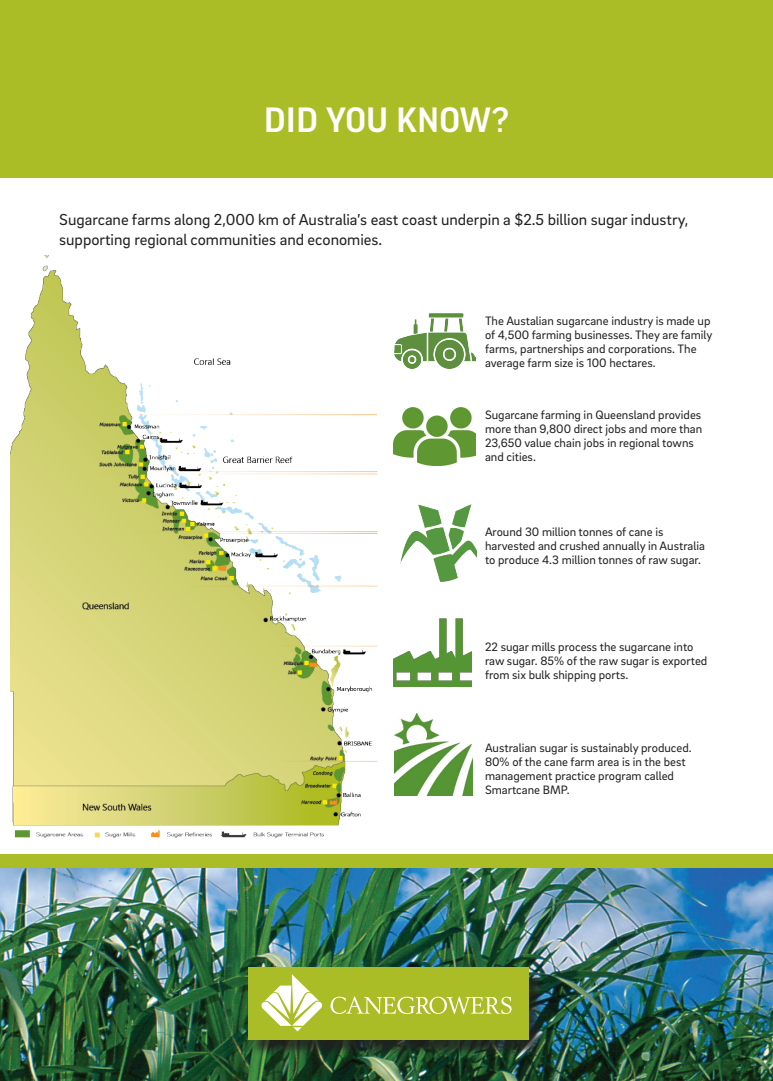
<style>
.page{position:relative;width:773px;height:1081px;background:#fff}
.page>*{position:absolute;margin:0;border:0;box-sizing:border-box;transform-origin:0 0}
.t1{font:500 37.5px "Good Headline Pro";letter-spacing:.01em;color:#fff}
.t2{font:16.25px/19.5px "Brix Sans";color:#231f20}
.t3{font:12.5px/13.8px "Brix Sans";color:#231f20}
</style>
<div class="page">
<div style="left:0;top:854px;width:772px;height:227px;background:#aabd26"></div>
<img style="left:0;top:868px;width:772px;height:213px">
<div style="left:250px;top:969px;width:294px;height:87px;background:#231f20;opacity:.75"></div>
<div style="left:248px;top:967px;width:280px;height:73px;background:#aabd26"></div>
<svg style="left:261px;top:974px;width:61px;height:57px"></svg>
<svg style="left:330px;top:996px;width:181px;height:18px"></svg>
<div style="left:0;top:0;width:772px;height:178px;background:#aabd26"></div>
<img style="left:394px;top:313px;width:81px;height:55px">
<img style="left:394px;top:618px;width:77px;height:68px">
<img style="left:400px;top:505px;width:76px;height:76px">
<img style="left:394px;top:713px;width:78px;height:82px">
<img style="left:394px;top:407px;width:81px;height:58px">
<img style="left:10px;top:256px;width:366px;height:582px">
<p class="t1" style="left:264px;top:102px;width:246px">DID YOU KNOW?</p>
<p class="t2" style="left:59px;top:209px;width:630px">Sugarcane farms along 2,000 km of Australia’s east coast underpin a $2.5 billion sugar industry, supporting regional communities and economies.</p>
<p class="t3" style="left:485px;top:314px;width:229px">The Austalian sugarcane industry is made up of 4,500 farming businesses. They are family farms, partnerships and corporations. The average farm size is 100 hectares.</p>
<p class="t3" style="left:485px;top:408px;width:219px">Sugarcane farming in Queensland provides more than 9,800 direct jobs and more than 23,650 value chain jobs in regional towns and cities.</p>
<p class="t3" style="left:485px;top:524px;width:221px">Around 30 million tonnes of cane is harvested and crushed annually in Australia to produce 4.3 million tonnes of raw sugar.</p>
<p class="t3" style="left:485px;top:640px;width:224px">22 sugar mills process the sugarcane into raw sugar. 85% of the raw sugar is exported from six bulk shipping ports.</p>
<p class="t3" style="left:485px;top:741px;width:208px">Australian sugar is sustainably produced.<br>80% of the cane farm area is in the best management practice program called Smartcane BMP.</p>
</div>
